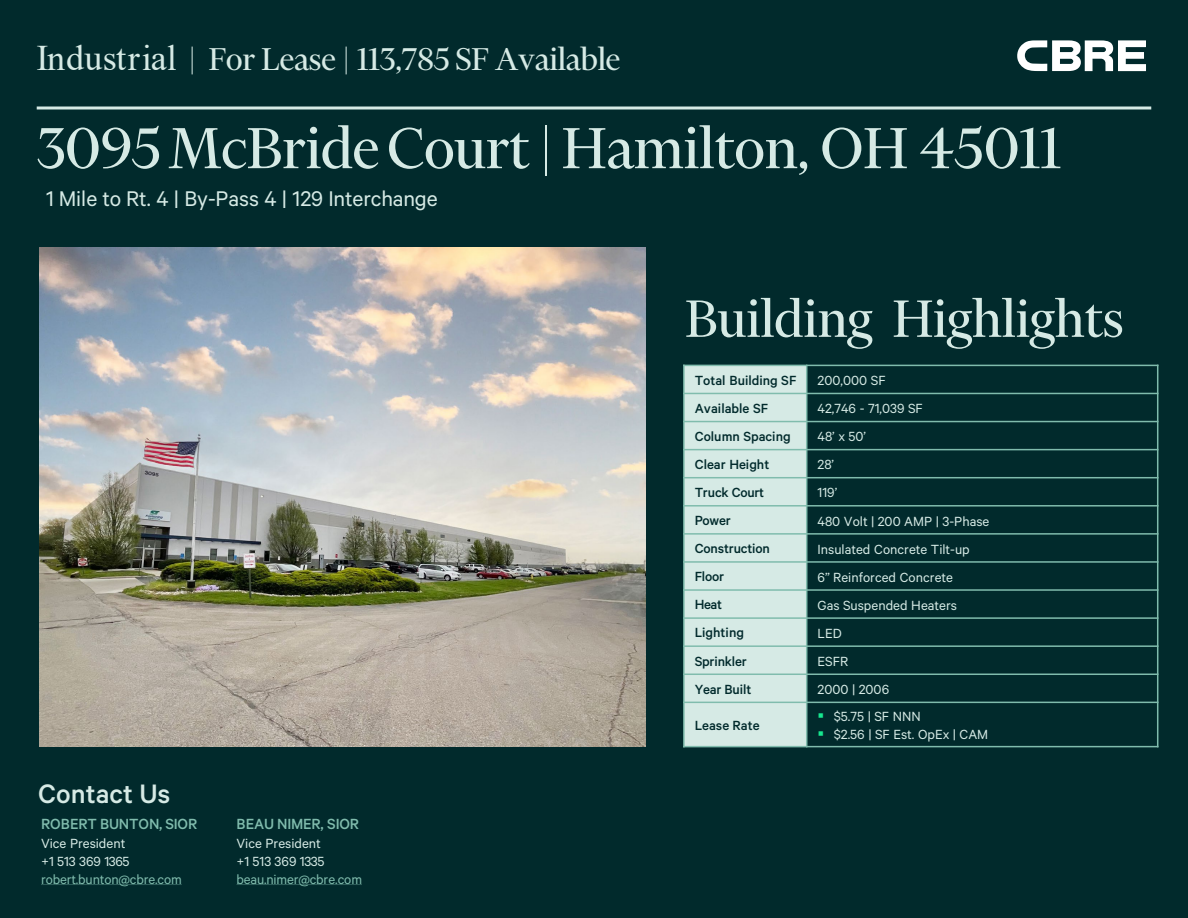
<style>
.page{position:relative;width:1188px;height:918px;background:#012a2c}
.page>*{position:absolute;margin:0;border:0;box-sizing:border-box;transform-origin:0 0}
.t1{font:66px "Financier Display";color:#d6eae5}
.t2{font:60px "Financier Display";color:#d6eae5}
.t3{font:36px "Financier Display";letter-spacing:-.005em;color:#d6eae5}
.t4{font:500 30px "Calibre";color:#d6eae5}
.t5{font:24px "Calibre";letter-spacing:-.005em;color:#d6eae5}
.t6{font:500 16.5px "Calibre";letter-spacing:-.005em;color:#80bcad}
.t7{font:15px "Calibre";color:#d6eae5}
.t8{font:500 15px "Calibre";letter-spacing:-.005em;color:#012a2c}
.t9{font:15px "Calibre";letter-spacing:-.01em;color:#80bcad}
.s1{font-family:"Times New Roman"}
.s2{color:#16e88f}
</style>
<div class="page">
<svg style="left:37px;top:106px;width:1114px;height:4px;background:#a0bab6"></svg>
<svg style="left:1017px;top:40px;width:129px;height:31px"></svg>
<div style="left:684px;top:365px;width:123px;height:28px;background:#d6eae5"></div>
<div style="left:684px;top:393px;width:123px;height:29px;background:#d6eae5"></div>
<div style="left:684px;top:422px;width:123px;height:28px;background:#d6eae5"></div>
<div style="left:684px;top:450px;width:123px;height:28px;background:#d6eae5"></div>
<div style="left:684px;top:478px;width:123px;height:28px;background:#d6eae5"></div>
<div style="left:684px;top:506px;width:123px;height:28px;background:#d6eae5"></div>
<div style="left:684px;top:534px;width:123px;height:28px;background:#d6eae5"></div>
<div style="left:684px;top:562px;width:123px;height:28px;background:#d6eae5"></div>
<div style="left:684px;top:590px;width:123px;height:28px;background:#d6eae5"></div>
<div style="left:684px;top:618px;width:123px;height:28px;background:#d6eae5"></div>
<div style="left:684px;top:646px;width:123px;height:28px;background:#d6eae5"></div>
<div style="left:684px;top:674px;width:123px;height:28px;background:#d6eae5"></div>
<div style="left:684px;top:702px;width:123px;height:45px;background:#d6eae5"></div>
<hr style="left:806px;top:365px;width:1px;height:382px;background:#80bcad">
<hr style="left:683px;top:393px;width:475px;height:1px;background:#80bcad">
<hr style="left:683px;top:421px;width:475px;height:1px;background:#80bcad">
<hr style="left:683px;top:449px;width:475px;height:1px;background:#80bcad">
<hr style="left:683px;top:477px;width:475px;height:1px;background:#80bcad">
<hr style="left:683px;top:505px;width:475px;height:2px;background:#80bcad">
<hr style="left:683px;top:533px;width:475px;height:2px;background:#80bcad">
<hr style="left:683px;top:561px;width:475px;height:2px;background:#80bcad">
<hr style="left:683px;top:589px;width:475px;height:2px;background:#80bcad">
<hr style="left:683px;top:617px;width:475px;height:2px;background:#80bcad">
<hr style="left:683px;top:645px;width:475px;height:2px;background:#80bcad">
<hr style="left:683px;top:674px;width:475px;height:1px;background:#80bcad">
<hr style="left:683px;top:702px;width:475px;height:1px;background:#80bcad">
<hr style="left:683px;top:365px;width:2px;height:382px;background:#80bcad">
<hr style="left:1157px;top:365px;width:1px;height:382px;background:#80bcad">
<hr style="left:683px;top:365px;width:475px;height:1px;background:#80bcad">
<hr style="left:683px;top:746px;width:475px;height:1px;background:#80bcad">
<img style="left:40px;top:247px;width:605px;height:500px">
<p class="t3" style="left:37px;top:40px;width:585px"><span class="s1">Industrial</span> | For Lease | 113,785 SF Available</p>
<h1 class="t1" style="left:37px;top:114px;width:1026px">3095McBrideCourt|Hamilton, OH 45011</h1>
<p class="t5" style="left:46px;top:184px;width:393px">1 Mile to Rt. 4 | By-Pass 4 | 129 Interchange</p>
<p class="t4" style="left:38px;top:776px;width:134px">Contact Us</p>
<p class="t6" style="left:41px;top:814px;width:158px">ROBERT BUNTON, SIOR</p>
<p class="t7" style="left:41px;top:834px;width:86px">Vice President</p>
<p class="t7" style="left:41px;top:852px;width:90px">+1 513 369 1365</p>
<p class="t9" style="left:41px;top:870px;width:142px">robert.bunton@cbre.com</p>
<p class="t6" style="left:237px;top:814px;width:124px">BEAU NIMER, SIOR</p>
<p class="t7" style="left:237px;top:834px;width:86px">Vice President</p>
<p class="t7" style="left:237px;top:852px;width:89px">+1 513 369 1335</p>
<p class="t9" style="left:237px;top:870px;width:127px">beau.nimer@cbre.com</p>
<p class="t2" style="left:685px;top:287px;width:440px">Building Highlights</p>
<p class="t8" style="left:695px;top:371px;width:103px">Total Building SF</p>
<p class="t7" style="left:818px;top:372px;width:70px">200,000 SF</p>
<p class="t8" style="left:695px;top:399px;width:75px">Available SF</p>
<p class="t7" style="left:818px;top:400px;width:107px">42,746 - 71,039 SF</p>
<p class="t8" style="left:695px;top:428px;width:98px">Column Spacing</p>
<p class="t7" style="left:818px;top:428px;width:50px">48’ x 50’</p>
<p class="t8" style="left:695px;top:456px;width:76px">Clear Height</p>
<p class="t7" style="left:818px;top:456px;width:18px">28’</p>
<p class="t8" style="left:695px;top:484px;width:71px">Truck Court</p>
<p class="t7" style="left:818px;top:484px;width:21px">119’</p>
<p class="t8" style="left:695px;top:512px;width:38px">Power</p>
<p class="t7" style="left:818px;top:512px;width:173px">480 Volt | 200 AMP | 3-Phase</p>
<p class="t8" style="left:695px;top:540px;width:77px">Construction</p>
<p class="t7" style="left:818px;top:540px;width:154px">Insulated Concrete Tilt-up</p>
<p class="t8" style="left:695px;top:568px;width:31px">Floor</p>
<p class="t7" style="left:818px;top:568px;width:137px">6” Reinforced Concrete</p>
<p class="t8" style="left:695px;top:596px;width:29px">Heat</p>
<p class="t7" style="left:818px;top:596px;width:141px">Gas Suspended Heaters</p>
<p class="t8" style="left:695px;top:624px;width:51px">Lighting</p>
<p class="t7" style="left:818px;top:624px;width:26px">LED</p>
<p class="t8" style="left:695px;top:652px;width:54px">Sprinkler</p>
<p class="t7" style="left:818px;top:653px;width:32px">ESFR</p>
<p class="t8" style="left:695px;top:680px;width:58px">Year Built</p>
<p class="t7" style="left:818px;top:681px;width:73px">2000 | 2006</p>
<p class="t8" style="left:695px;top:716px;width:67px">Lease Rate</p>
<p class="t7" style="left:818px;top:708px;width:105px"><span class="s2">▪</span> $5.75 | SF NNN</p>
<p class="t7" style="left:818px;top:726px;width:172px"><span class="s2">▪</span> $2.56 | SF Est. OpEx | CAM</p>
</div>
